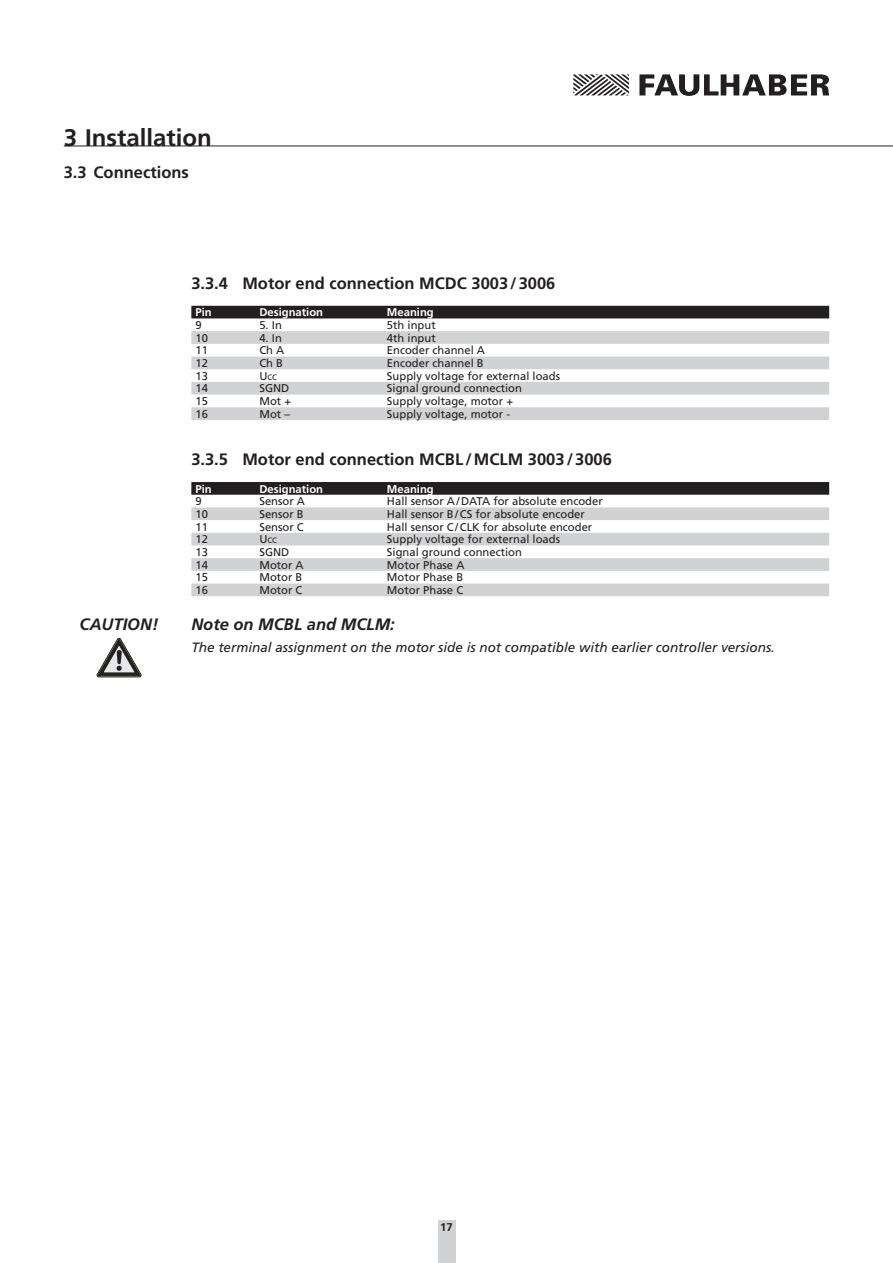
<style>
.page{position:relative;width:893px;height:1263px;background:#fff}
.page>*{position:absolute;margin:0;border:0;box-sizing:border-box;transform-origin:0 0}
.t1{font:700 24px "Frutiger";color:#231f20}
.t2{font:700 16.5px "Frutiger";color:#231f20}
.t3{font:italic 700 16.5px "Frutiger";color:#231f20}
.t4{font:italic 13.5px "Frutiger";color:#231f20}
.t5{font:11.25px "Frutiger";color:#231f20}
.t6{font:700 11.25px "Frutiger";color:#fff}
.t7{font:700 11.25px "Frutiger";color:#231f20}
.t8{font:7.8px "Frutiger";color:#231f20}
.s1{font-size:11.25px}
</style>
<div class="page">
<svg style="left:573px;top:74px;width:56px;height:21px"></svg>
<svg style="left:639px;top:74px;width:190px;height:22px"></svg>
<div style="left:438px;top:1220px;width:17px;height:43px;background:#d1d2d4"></div>
<hr style="left:64px;top:146px;width:829px;height:1px;background:#231f20">
<div style="left:191px;top:306px;width:638px;height:12px;background:#231f20"></div>
<svg style="left:191px;top:331px;width:638px;height:89px;fill:#d1d2d4"></svg>
<svg style="left:191px;top:482px;width:638px;height:13px;background:#282425"></svg>
<svg style="left:191px;top:507px;width:638px;height:89px;fill:#d1d2d4"></svg>
<svg style="left:97px;top:638px;width:44px;height:39px"></svg>
<h1 class="t1" style="left:64px;top:123px;width:149px">3 Installation</h1>
<h2 class="t2" style="left:64px;top:162px;width:127px">3.3 Connections</h2>
<h2 class="t2" style="left:191px;top:273px;width:366px">3.3.4 Motor end connection MCDC 3003/3006</h2>
<p class="t6" style="left:196px;top:306px;width:18px">Pin</p>
<p class="t6" style="left:259px;top:306px;width:65px">Designation</p>
<p class="t6" style="left:387px;top:306px;width:48px">Meaning</p>
<p class="t5" style="left:196px;top:318px;width:8px">9</p>
<p class="t5" style="left:259px;top:318px;width:24px">5. In</p>
<p class="t5" style="left:387px;top:318px;width:50px">5th input</p>
<p class="t5" style="left:196px;top:331px;width:14px">10</p>
<p class="t5" style="left:259px;top:331px;width:24px">4. In</p>
<p class="t5" style="left:387px;top:331px;width:50px">4th input</p>
<p class="t5" style="left:196px;top:344px;width:14px">11</p>
<p class="t5" style="left:259px;top:344px;width:26px">Ch A</p>
<p class="t5" style="left:387px;top:344px;width:100px">Encoder channel A</p>
<p class="t5" style="left:196px;top:357px;width:14px">12</p>
<p class="t5" style="left:259px;top:357px;width:25px">Ch B</p>
<p class="t5" style="left:387px;top:357px;width:98px">Encoder channel B</p>
<p class="t5" style="left:196px;top:369px;width:14px">13</p>
<p class="t8" style="left:259px;top:372px;width:19px"><span class="s1">U</span>CC</p>
<p class="t5" style="left:387px;top:369px;width:175px">Supply voltage for external loads</p>
<p class="t5" style="left:196px;top:382px;width:14px">14</p>
<p class="t5" style="left:259px;top:382px;width:31px">SGND</p>
<p class="t5" style="left:387px;top:382px;width:137px">Signal ground connection</p>
<p class="t5" style="left:196px;top:395px;width:14px">15</p>
<p class="t5" style="left:259px;top:395px;width:33px">Mot +</p>
<p class="t5" style="left:387px;top:395px;width:128px">Supply voltage, motor +</p>
<p class="t5" style="left:196px;top:407px;width:14px">16</p>
<p class="t5" style="left:259px;top:407px;width:32px">Mot –</p>
<p class="t5" style="left:387px;top:407px;width:125px">Supply voltage, motor -</p>
<h2 class="t2" style="left:191px;top:450px;width:422px">3.3.5 Motor end connection MCBL/MCLM 3003/3006</h2>
<p class="t6" style="left:196px;top:482px;width:18px">Pin</p>
<p class="t6" style="left:259px;top:482px;width:65px">Designation</p>
<p class="t6" style="left:387px;top:482px;width:48px">Meaning</p>
<p class="t5" style="left:196px;top:495px;width:8px">9</p>
<p class="t5" style="left:259px;top:495px;width:47px">Sensor A</p>
<p class="t5" style="left:387px;top:495px;width:217px">Hall sensor A/DATA for absolute encoder</p>
<p class="t5" style="left:196px;top:507px;width:14px">10</p>
<p class="t5" style="left:259px;top:507px;width:46px">Sensor B</p>
<p class="t5" style="left:387px;top:507px;width:199px">Hall sensor B/CS for absolute encoder</p>
<p class="t5" style="left:196px;top:520px;width:14px">11</p>
<p class="t5" style="left:259px;top:520px;width:46px">Sensor C</p>
<p class="t5" style="left:387px;top:520px;width:207px">Hall sensor C/CLK for absolute encoder</p>
<p class="t5" style="left:196px;top:533px;width:14px">12</p>
<p class="t8" style="left:259px;top:536px;width:19px"><span class="s1">U</span>CC</p>
<p class="t5" style="left:387px;top:533px;width:175px">Supply voltage for external loads</p>
<p class="t5" style="left:196px;top:545px;width:14px">13</p>
<p class="t5" style="left:259px;top:545px;width:31px">SGND</p>
<p class="t5" style="left:387px;top:545px;width:136px">Signal ground connection</p>
<p class="t5" style="left:196px;top:558px;width:14px">14</p>
<p class="t5" style="left:259px;top:558px;width:46px">Motor A</p>
<p class="t5" style="left:387px;top:558px;width:79px">Motor Phase A</p>
<p class="t5" style="left:196px;top:571px;width:14px">15</p>
<p class="t5" style="left:259px;top:571px;width:45px">Motor B</p>
<p class="t5" style="left:387px;top:571px;width:78px">Motor Phase B</p>
<p class="t5" style="left:196px;top:584px;width:14px">16</p>
<p class="t5" style="left:259px;top:584px;width:45px">Motor C</p>
<p class="t5" style="left:387px;top:584px;width:78px">Motor Phase C</p>
<h2 class="t3" style="left:80px;top:614px;width:80px">CAUTION!</h2>
<h2 class="t3" style="left:191px;top:614px;width:205px">Note on MCBL and MCLM:</h2>
<p class="t4" style="left:191px;top:640px;width:585px">The terminal assignment on the motor side is not compatible with earlier controller versions.</p>
<p class="t7" style="left:440px;top:1220px;width:14px">17</p>
</div>
